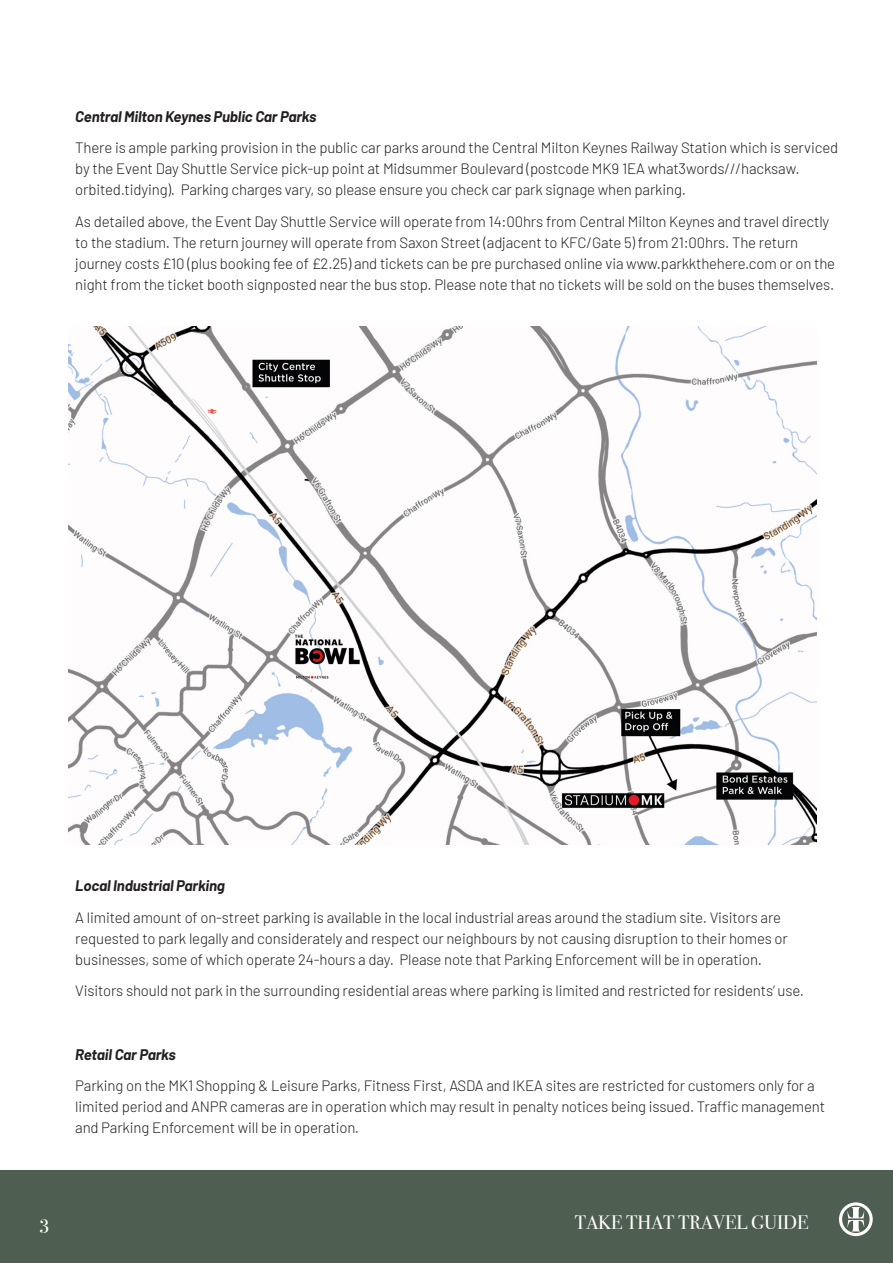
<style>
.page{position:relative;width:893px;height:1263px;background:#fff}
.page>*{position:absolute;margin:0;border:0;box-sizing:border-box;transform-origin:0 0}
.t1{font:19.5px "Bodoni Svty Two ITCTT";color:#fff}
.NUMBERED_LEVEL_2{font:300 15px/21px "Barlow";letter-spacing:-.01em;color:#231f20}
.NUMBERED_LEVEL_2-2{font:italic 700 15px "Barlow";letter-spacing:-.01em;color:#231f20}
</style>
<div class="page">
<div style="left:0;top:1170px;width:893px;height:93px;background:#4e5f51"></div>
<svg style="left:839px;top:1202px;width:34px;height:34px"></svg>
<img style="left:68px;top:326px;width:748px;height:518px">
<p class="NUMBERED_LEVEL_2-2" style="left:75px;top:105px;width:243px">Central Milton Keynes Public Car Parks</p>
<p class="NUMBERED_LEVEL_2" style="left:75px;top:136px;width:764px">There is ample parking provision in the public car parks around the Central Milton Keynes Railway Station which is serviced by the Event Day Shuttle Service pick-up point at Midsummer Boulevard (postcode MK9 1EA what3words///hacksaw. orbited.tidying). Parking charges vary, so please ensure you check car park signage when parking.</p>
<p class="NUMBERED_LEVEL_2" style="left:75px;top:210px;width:761px">As detailed above, the Event Day Shuttle Service will operate from 14:00hrs from Central Milton Keynes and travel directly to the stadium. The return journey will operate from Saxon Street (adjacent to KFC/Gate 5) from 21:00hrs. The return journey costs £10 (plus booking fee of £2.25) and tickets can be pre purchased online via www.parkkthehere.com or on the night from the ticket booth signposted near the bus stop. Please note that no tickets will be sold on the buses themselves.</p>
<p class="NUMBERED_LEVEL_2-2" style="left:75px;top:874px;width:151px">Local Industrial Parking</p>
<p class="NUMBERED_LEVEL_2" style="left:75px;top:906px;width:714px">A limited amount of on-street parking is available in the local industrial areas around the stadium site. Visitors are requested to park legally and considerately and respect our neighbours by not causing disruption to their homes or businesses, some of which operate 24-hours a day. Please note that Parking Enforcement will be in operation.</p>
<p class="NUMBERED_LEVEL_2" style="left:75px;top:979px;width:730px">Visitors should not park in the surrounding residential areas where parking is limited and restricted for residents’ use.</p>
<p class="NUMBERED_LEVEL_2-2" style="left:75px;top:1043px;width:102px">Retail Car Parks</p>
<p class="NUMBERED_LEVEL_2" style="left:75px;top:1074px;width:751px">Parking on the MK1 Shopping &amp; Leisure Parks, Fitness First, ASDA and IKEA sites are restricted for customers only for a limited period and ANPR cameras are in operation which may result in penalty notices being issued. Traffic management and Parking Enforcement will be in operation.</p>
<h1 class="t1" style="left:39px;top:1210px;width:12px">3</h1>
<h1 class="t1" style="left:575px;top:1207px;width:235px">TAKE THAT TRAVEL GUIDE</h1>
</div>
